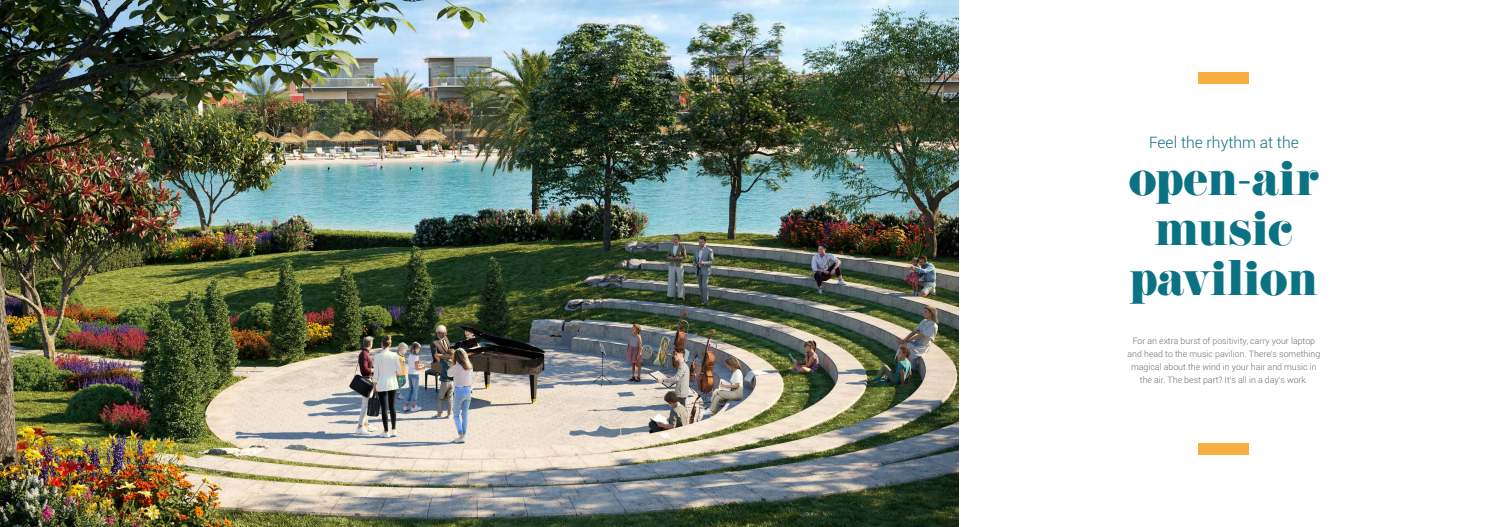
<style>
.page{position:relative;width:1489px;height:527px;background:#fff}
.page>*{position:absolute;margin:0;border:0;box-sizing:border-box;transform-origin:0 0}
.t1{font:43.75px/50px "Eloquent JF Pro";color:#0b7283;text-align:center}
.t2{font:300 15.62px "Roboto";color:#0b7283}
.t3{font:300 8.75px/13px "Roboto";color:#6d6e71;text-align:center}
</style>
<div class="page">
<img style="left:0;top:0;width:958px;height:526px">
<div style="left:1198px;top:72px;width:50px;height:12px;background:#f8af41"></div>
<div style="left:1198px;top:442px;width:50px;height:12px;background:#f8af41"></div>
<h2 class="t2" style="left:1149px;top:131px;width:151px">Feel the rhythm at the</h2>
<h1 class="t1" style="left:1128px;top:154px;width:192px">open-air music pavilion</h1>
<p class="t3" style="left:1127px;top:334px;width:194px">For an extra burst of positivity, carry your laptop and head to the music pavilion. There’s something magical about the wind in your hair and music in the air. The best part? It’s all in a day’s work.</p>
</div>
